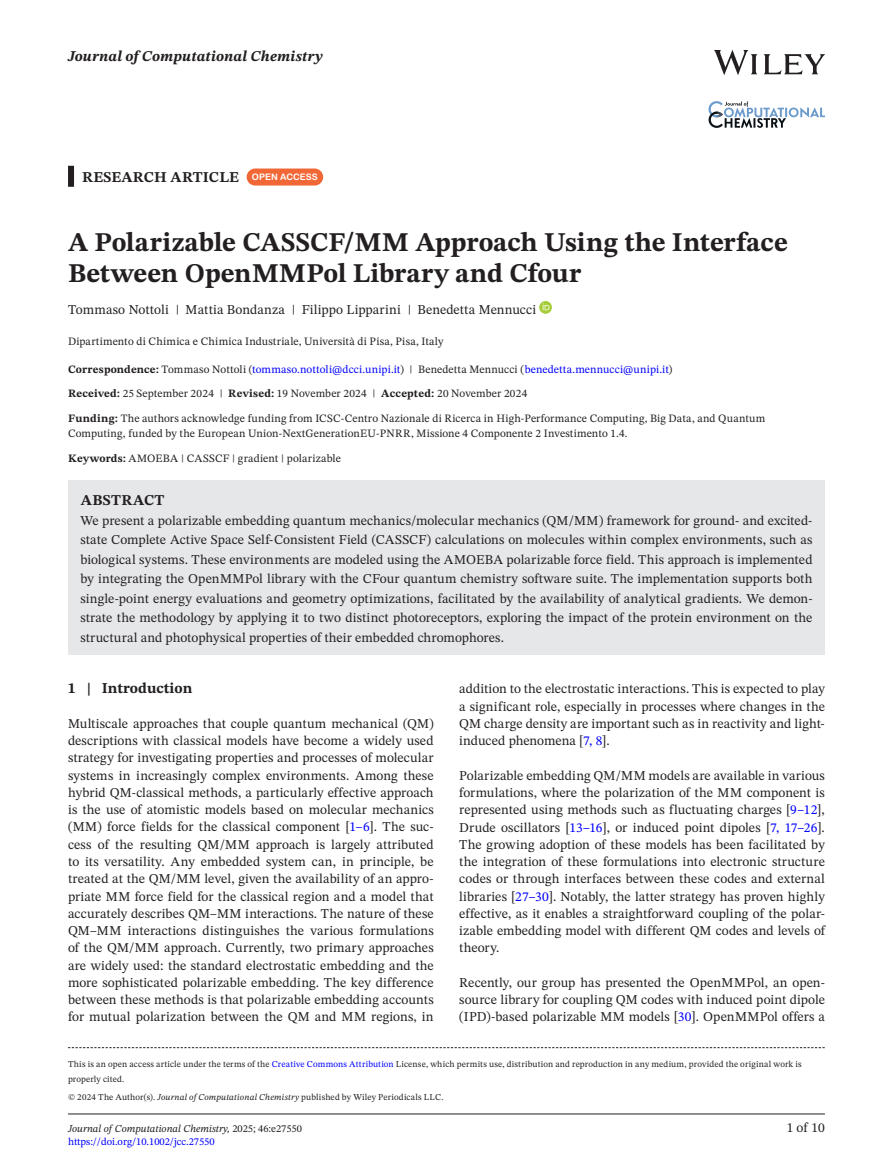
<style>
.page{position:relative;width:893px;height:1174px;background:#fff}
.page>*{position:absolute;margin:0;border:0;box-sizing:border-box;transform-origin:0 0}
.t1{font:700 27px/31.5px "STIX Two Text";color:#231f20}
.t2{font:700 15px "STIX Two Text";letter-spacing:.01em;color:#231f20}
.t3{font:italic 700 15px "STIX Two Text";letter-spacing:.005em;color:#231f20}
.t4{font:13.5px/17.2px "STIX Two Text";letter-spacing:.01em;color:#231f20;text-align:justify}
.t5{font:11.25px/24px "STIX Two Text";letter-spacing:.015em;color:#231f20}
.t6{font:italic 10.5px "STIX Two Text";color:#231f20}
.t7{font:10.5px "STIX Two Text";color:#00f}
.t8{font:9px/15px "STIX Two Text";letter-spacing:.02em;color:#231f20}
.s1{font-family:"Arial Rounded MT Bold";font-weight:400;font-size:9px;color:#fff}
.s2{font-weight:700}
.s3{color:#00f}
.s4{font-style:italic}
.s5{font-style:normal}
</style>
<div class="page">
<hr style="left:68px;top:1113px;width:757px;height:1px;background:#231f20">
<img style="left:714px;top:51px;width:111px;height:23px">
<svg style="left:708px;top:101px;width:117px;height:27px"></svg>
<div style="left:68px;top:166px;width:6px;height:21px;background:#231f20"></div>
<div style="left:68px;top:480px;width:757px;height:42px;background:#e6e7e9"></div>
<div style="left:68px;top:499px;width:757px;height:156px;background:#e6e7e9"></div>
<div style="left:247px;top:168px;width:76px;height:17px;background:#f16736;border-radius:9px"></div>
<svg style="left:539px;top:301px;width:13px;height:13px"></svg>
<svg style="left:543px;top:303px;width:6px;height:7px"></svg>
<svg style="left:68px;top:1047px;width:757px;height:1px"></svg>
<p class="t3" style="left:68px;top:46px;width:256px">Journal of Computational Chemistry</p>
<p class="t2" style="left:82px;top:166px;width:237px">RESEARCH ARTICLE <span class="s1">OPEN ACCESS</span></p>
<h1 class="t1" style="left:68px;top:227px;width:721px">A Polarizable CASSCF/MM Approach Using the Interface<br>Between OpenMMPol Library and Cfour</h1>
<p class="t4" style="left:68px;top:300px;width:470px">Tommaso Nottoli | Mattia Bondanza | Filippo Lipparini | Benedetta Mennucci</p>
<p class="t5" style="left:68px;top:329px;width:377px">Dipartimento di Chimica e Chimica Industriale, Università di Pisa, Pisa, Italy</p>
<p class="t5" style="left:68px;top:357px;width:606px"><span class="s2">Correspondence:</span> Tommaso Nottoli (<span class="s3">tommaso.nottoli@dcci.unipi.it</span>) | Benedetta Mennucci (<span class="s3">benedetta.mennucci@unipi.it</span>)<br><span class="s2">Received:</span> 25 September 2024 | <span class="s2">Revised:</span> 19 November 2024 | <span class="s2">Accepted:</span> 20 November 2024</p>
<p class="t5" style="left:68px;top:410px;width:699px;line-height:15px"><span class="s2">Funding:</span> The authors acknowledge funding from ICSC-Centro Nazionale di Ricerca in High-Performance Computing, Big Data, and Quantum<br>Computing, funded by the European Union-NextGenerationEU-PNRR, Missione 4 Componente 2 Investimento 1.4.</p>
<p class="t5" style="left:68px;top:446px;width:274px"><span class="s2">Keywords:</span> AMOEBA | CASSCF | gradient | polarizable</p>
<p class="t2" style="left:81px;top:489px;width:85px">ABSTRACT</p>
<p class="t4" style="left:80px;top:510px;width:734px;line-height:19.5px">We present a polarizable embedding quantum mechanics/molecular mechanics (QM/MM) framework for ground- and excited&shy;state Complete Active Space Self-Consistent Field (CASSCF) calculations on molecules within complex environments, such as biological systems. These environments are modeled using the AMOEBA polarizable force field. This approach is implemented by integrating the OpenMMPol library with the CFour quantum chemistry software suite. The implementation supports both single-point energy evaluations and geometry optimizations, facilitated by the availability of analytical gradients. We demon&shy;strate the methodology by applying it to two distinct photoreceptors, exploring the impact of the protein environment on the structural and photophysical properties of their embedded chromophores.</p>
<p class="t2" style="left:68px;top:677px;width:126px">1 | Introduction</p>
<p class="t4" style="left:68px;top:714px;width:367px">Multiscale approaches that couple quantum mechanical (QM) descriptions with classical models have become a widely used strategy for investigating properties and processes of molecular systems in increasingly complex environments. Among these hybrid QM-classical methods, a particularly effective approach is the use of atomistic models based on molecular mechanics (MM) force fields for the classical component [<span class="s3">1–6</span>]. The suc&shy;cess of the resulting QM/MM approach is largely attributed to its versatility. Any embedded system can, in principle, be treated at the QM/MM level, given the availability of an appro&shy;priate MM force field for the classical region and a model that accurately describes QM–MM interactions. The nature of these QM–MM interactions distinguishes the various formulations of the QM/MM approach. Currently, two primary approaches are widely used: the standard electrostatic embedding and the more sophisticated polarizable embedding. The key difference between these methods is that polarizable embedding accounts for mutual polarization between the QM and MM regions, in</p>
<p class="t4" style="left:459px;top:680px;width:367px">addition to the electrostatic interactions. This is expected to play a significant role, especially in processes where changes in the QM charge density are important such as in reactivity and light&shy;induced phenomena [<span class="s3">7, 8</span>].</p>
<p class="t4" style="left:459px;top:766px;width:367px">Polarizable embedding QM/MM models are available in various formulations, where the polarization of the MM component is represented using methods such as fluctuating charges [<span class="s3">9–12</span>], Drude oscillators [<span class="s3">13–16</span>], or induced point dipoles [<span class="s3">7, 17–26</span>].<br>The growing adoption of these models has been facilitated by the integration of these formulations into electronic structure codes or through interfaces between these codes and external libraries [<span class="s3">27–30</span>]. Notably, the latter strategy has proven highly effective, as it enables a straightforward coupling of the polar&shy;izable embedding model with different QM codes and levels of theory.</p>
<p class="t4" style="left:459px;top:973px;width:367px">Recently, our group has presented the OpenMMPol, an open&shy;source library for coupling QM codes with induced point dipole (IPD)-based polarizable MM models [<span class="s3">30</span>]. OpenMMPol offers a</p>
<p class="t8" style="left:68px;top:1056px;width:735px">This is an open access article under the terms of the <span class="s3">Creative Commons Attribution</span> License, which permits use, distribution and reproduction in any medium, provided the original work is properly cited.</p>
<p class="t8" style="left:68px;top:1089px;width:377px">© 2024 The Author(s). <span class="s4">Journal of Computational Chemistry</span> published by Wiley Periodicals LLC.</p>
<p class="t6" style="left:68px;top:1121px;width:235px">Journal of Computational Chemistry, <span class="s5">2025; 46:e27550</span></p>
<p class="t4" style="left:787px;top:1119px;width:40px">1 of 10</p>
<p class="t7" style="left:68px;top:1134px;width:148px">https://doi.org/10.1002/jcc.27550</p>
</div>
